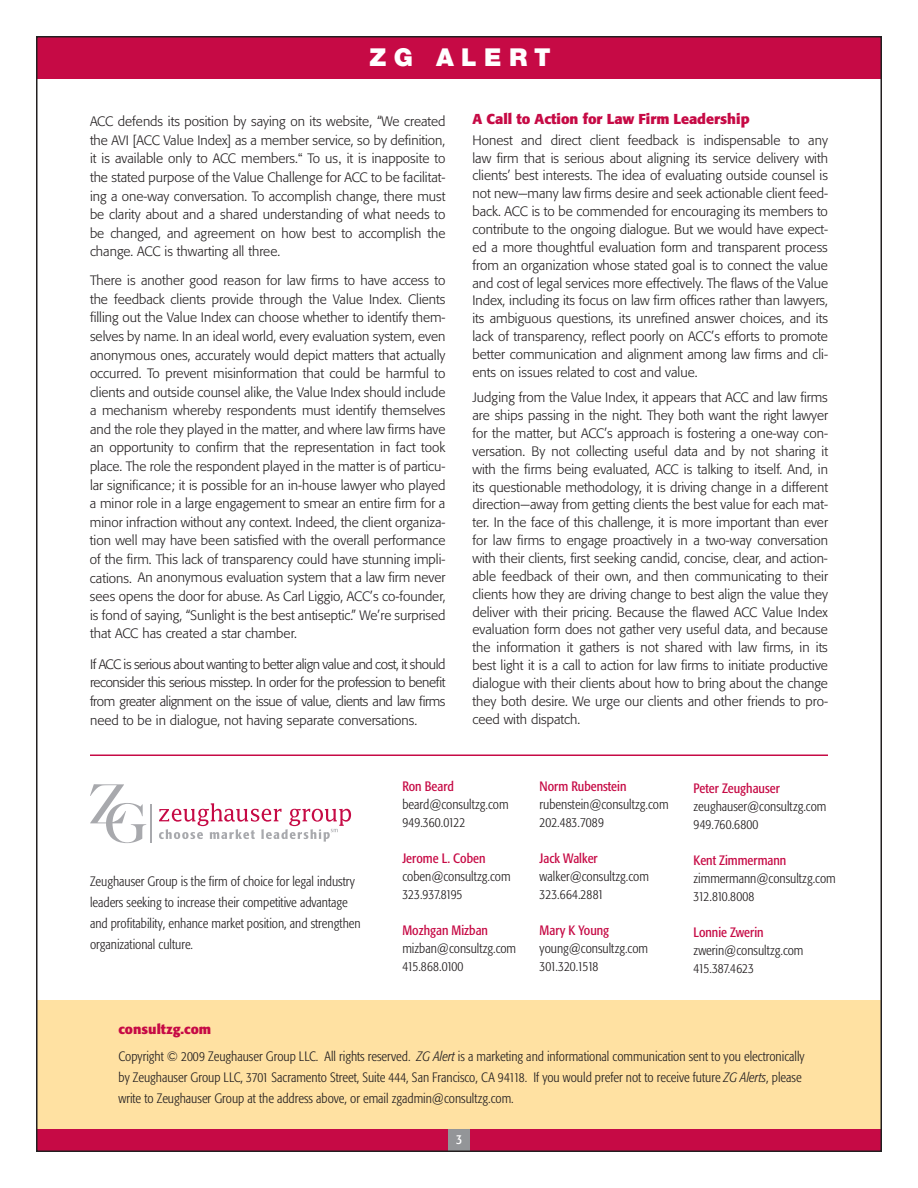
<style>
.page{position:relative;width:918px;height:1188px;background:#fff}
.page>*{position:absolute;margin:0;border:0;box-sizing:border-box;transform-origin:0 0}
.t1{font:900 24.75px "Helvetica Neue";letter-spacing:.3em;color:#fff}
.t2{font:700 14.25px "Formata";color:#c60a45}
.t3{font:300 13.5px/17.9px "Formata";color:#231f20;text-align:justify}
.t4{font:300 condensed 13.5px/18px "Formata";color:#231f20}
.t5{font:condensed 13.5px "Formata";color:#c60a45}
.t6{font:condensed 13.5px "Formata";color:#fff}
.s1{font-family:"Arial";font-weight:400}
.s2{font-weight:700;font-stretch:normal;color:#c60a45}
.s3{font-style:italic}
</style>
<div class="page">
<div style="left:37px;top:1126px;width:844px;height:25px;background:linear-gradient(to right,#ffe1a2,#ffe1a2)"></div>
<div style="left:37px;top:1000px;width:844px;height:126px;background:#ffe1a2"></div>
<div style="left:37px;top:1130px;width:844px;height:21px;background:#c60a45"></div>
<div style="left:448px;top:1130px;width:22px;height:21px;background:#939598"></div>
<svg style="left:90px;top:784px;width:56px;height:59px"></svg>
<svg style="left:159px;top:803px;width:192px;height:39px"></svg>
<hr style="left:150px;top:804px;width:2px;height:39px;background:#a8a9ad">
<hr style="left:90px;top:754px;width:738px;height:2px;background:#c60a45">
<div style="left:36px;top:36px;width:844px;height:43px;background:#c60a45"></div>
<h1 class="t1" style="left:369px;top:42px;width:183px">ZG ALERT</h1>
<p class="t3" style="left:90px;top:112px;width:357px;line-height:18.6px">ACC defends its position by saying on its website, “We created the AVI [ACC Value Index] as a member service, so by definition, it is available only to ACC members.<span class="s1">“</span> To us<span class="s1">,</span> it is inapposite to the stated purpose of the Value Challenge for ACC to be facilitat&shy;ing a one-way conversation. To accomplish change, there must be clarity about and a shared understanding of what needs to be changed, and agreement on how best to accomplish the change. ACC is thwarting all three.</p>
<p class="t3" style="left:90px;top:271px;width:357px;line-height:18.6px">There is another good reason for law firms to have access to the feedback clients provide through the Value Index. Clients filling out the Value Index can choose whether to identify them&shy;selves by name. In an ideal world, every evaluation system, even anonymous ones, accurately would depict matters that actually occurred. To prevent misinformation that could be harmful to clients and outside counsel alike, the Value Index should include a mechanism whereby respondents must identify themselves and the role they played in the matter, and where law firms have an opportunity to confirm that the representation in fact took place. The role the respondent played in the matter is of particu&shy;lar significance; it is possible for an in-house lawyer who played a minor role in a large engagement to smear an entire firm for a minor infraction without any context. Indeed, the client organiza&shy;tion well may have been satisfied with the overall performance of the firm. This lack of transparency could have stunning impli&shy;cations. An anonymous evaluation system that a law firm never sees opens the door for abuse. As Carl Liggio, ACC’s co-founder, is fond of saying, “Sunlight is the best antiseptic.” We’re surprised that ACC has created a star chamber.</p>
<p class="t3" style="left:90px;top:655px;width:357px;line-height:18.6px">If ACC is serious about wanting to better align value and cost, it should reconsider this serious misstep. In order for the profession to benefit from greater alignment on the issue of value, clients and law firms need to be in dialogue, not having separate conversations.</p>
<p class="t2" style="left:472px;top:110px;width:279px">A Call to Action for Law Firm Leadership</p>
<p class="t3" style="left:472px;top:131px;width:357px">Honest and direct client feedback is indispensable to any law firm that is serious about aligning its service delivery with clients’ best interests. The idea of evaluating outside counsel is not new—many law firms desire and seek actionable client feed&shy;back. ACC is to be commended for encouraging its members to contribute to the ongoing dialogue. But we would have expect&shy;ed a more thoughtful evaluation form and transparent process from an organization whose stated goal is to connect the value and cost of legal services more effectively. The flaws of the Value Index, including its focus on law firm offices rather than lawyers, its ambiguous questions, its unrefined answer choices, and its lack of transparency, reflect poorly on ACC’s efforts to promote better communication and alignment among law firms and cli&shy;ents on issues related to cost and value.</p>
<p class="t3" style="left:472px;top:389px;width:357px">Judging from the Value Index, it appears that ACC and law firms are ships passing in the night. They both want the right lawyer for the matter, but ACC’s approach is fostering a one-way con&shy;versation. By not collecting useful data and by not sharing it with the firms being evaluated, ACC is talking to itself. And, in its questionable methodology, it is driving change in a different direction—away from getting clients the best value for each mat&shy;ter. In the face of this challenge, it is more important than ever for law firms to engage proactively in a two-way conversation with their clients, first seeking candid, concise, clear, and action&shy;able feedback of their own, and then communicating to their clients how they are driving change to best align the value they deliver with their pricing. Because the flawed ACC Value Index evaluation form does not gather very useful data, and because the information it gathers is not shared with law firms, in its best light it is a call to action for law firms to initiate productive dialogue with their clients about how to bring about the change they both desire. We urge our clients and other friends to pro&shy;ceed with dispatch.</p>
<p class="t4" style="left:90px;top:871px;width:272px;line-height:21px">Zeughauser Group is the firm of choice for legal industry leaders seeking to increase their competitive advantage and profitability, enhance market position, and strengthen organizational culture.</p>
<p class="t5" style="left:402px;top:779px;width:53px">Ron Beard</p>
<p class="t4" style="left:402px;top:796px;width:108px">beard@consultzg.com<br>949.360.0122</p>
<p class="t5" style="left:402px;top:851px;width:85px">Jerome L. Coben</p>
<p class="t4" style="left:402px;top:868px;width:110px">coben@consultzg.com<br>323.937.8195</p>
<p class="t5" style="left:402px;top:923px;width:87px">Mozhgan Mizban</p>
<p class="t4" style="left:402px;top:940px;width:115px">mizban@consultzg.com<br>415.868.0100</p>
<p class="t5" style="left:540px;top:779px;width:88px">Norm Rubenstein</p>
<p class="t4" style="left:540px;top:796px;width:131px">rubenstein@consultzg.com<br>202.483.7089</p>
<p class="t5" style="left:540px;top:851px;width:60px">Jack Walker</p>
<p class="t4" style="left:540px;top:868px;width:111px">walker@consultzg.com<br>323.664.2881</p>
<p class="t5" style="left:540px;top:923px;width:71px">Mary K Young</p>
<p class="t4" style="left:540px;top:940px;width:110px">young@consultzg.com<br>301.320.1518</p>
<p class="t5" style="left:693px;top:780px;width:88px">Peter Zeughauser</p>
<p class="t4" style="left:693px;top:797px;width:134px">zeughauser@consultzg.com<br>949.760.6800</p>
<p class="t5" style="left:693px;top:852px;width:94px">Kent Zimmermann</p>
<p class="t4" style="left:693px;top:869px;width:144px">zimmermann@consultzg.com<br>312.810.8008</p>
<p class="t5" style="left:693px;top:924px;width:72px">Lonnie Zwerin</p>
<p class="t4" style="left:693px;top:941px;width:112px">zwerin@consultzg.com<br>415.387.4623</p>
<p class="t4" style="left:118px;top:1016px;width:688px;line-height:27px"><span class="s2">consultzg.com<br></span>Copyright © 2009 Zeughauser Group LLC. All rights reserved. <span class="s3">ZG Alert</span> is a marketing and informational communication sent to you electronically</p>
<p class="t4" style="left:118px;top:1067px;width:685px;line-height:21px">by Zeughauser Group LLC, 3701 Sacramento Street, Suite 444, San Francisco, CA 94118. If you would prefer not to receive future <span class="s3">ZG Alerts</span>, please write to Zeughauser Group at the address above, or email zgadmin@consultzg.com.</p>
<p class="t6" style="left:456px;top:1131px;width:8px">3</p>
</div>
